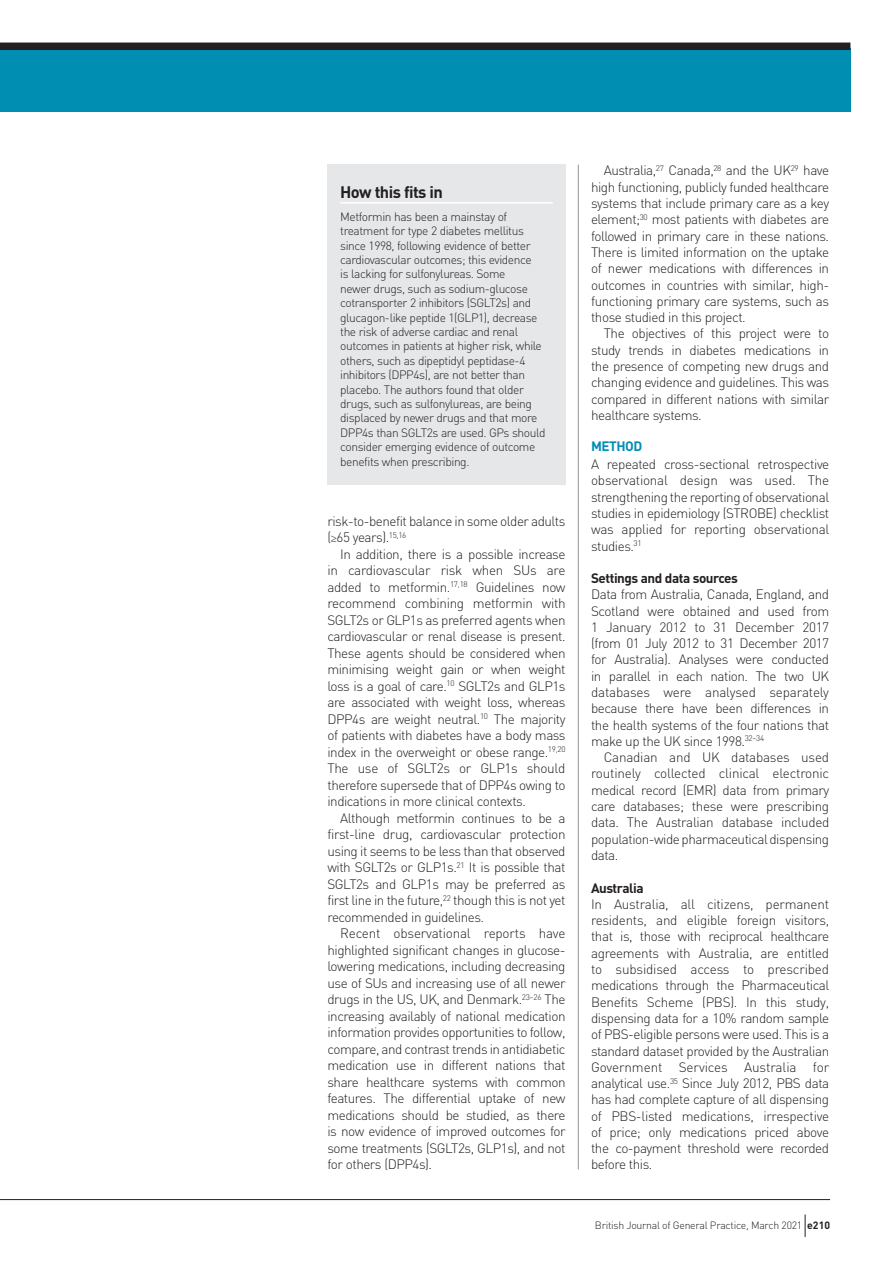
<style>
.page{position:relative;width:893px;height:1263px;background:#fff}
.page>*{position:absolute;margin:0;border:0;box-sizing:border-box;transform-origin:0 0}
.t1{font:700 16.5px "DIN";letter-spacing:-.035em;color:#231f20}
.t2{font:300 13.5px/16.4px "DIN";letter-spacing:-.035em;color:#231f20;text-align:justify}
.t3{font:700 13.5px "DIN";letter-spacing:-.035em;color:#231f20}
.t4{font:700 13.5px "DIN";letter-spacing:-.035em;color:#008fb3}
.t5{font:300 12px/14.4px "DIN";letter-spacing:-.035em;color:#231f20}
.t6{font:300 10.5px "DIN";letter-spacing:-.025em;color:#231f20}
.s1{font-family:"Helvetica";font-size:10.8px}
.s2{font-weight:700}
</style>
<div class="page">
<div style="left:0;top:48px;width:850px;height:63px;background:#008fb3"></div>
<div style="left:0;top:43px;width:850px;height:7px;background:#231f20"></div>
<hr style="left:578px;top:165px;width:1px;height:1004px;background:#939598">
<div style="left:327px;top:165px;width:239px;height:320px;background:#e6e7e9"></div>
<hr style="left:340px;top:202px;width:213px;height:2px;background:#fff">
<hr style="left:0;top:1199px;width:830px;height:1px;background:#231f20">
<svg style="left:805px;top:1214px;width:1px;height:23px"></svg>
<p class="t1" style="left:340px;top:181px;width:104px">How this fits in</p>
<p class="t5" style="left:340px;top:209px;width:207px">Metformin has been a mainstay of treatment for type 2 diabetes mellitus since 1998, following evidence of better cardiovascular outcomes; this evidence<br>is lacking for sulfonylureas. Some<br>newer drugs, such as sodium-glucose cotransporter 2 inhibitors (SGLT2s) and glucagon-like peptide 1(GLP1), decrease the risk of adverse cardiac and renal outcomes in patients at higher risk, while others, such as dipeptidyl peptidase-4 inhibitors (DPP4s), are not better than placebo. The authors found that older drugs, such as sulfonylureas, are being displaced by newer drugs and that more DPP4s than SGLT2s are used. GPs should consider emerging evidence of outcome benefits when prescribing.</p>
<p class="t2" style="left:327px;top:513px;width:240px">risk-to-benefit balance in some older adults (<span class="s1">≥</span>65 years).<sup>15,16</sup></p>
<p class="t2" style="left:327px;top:546px;width:240px;text-indent:13px">In addition, there is a possible increase in cardiovascular risk when SUs are added to metformin.<sup>17,18</sup> Guidelines now recommend combining metformin with SGLT2s or GLP1s as preferred agents when cardiovascular or renal disease is present.<br>These agents should be considered when minimising weight gain or when weight loss is a goal of care.<sup>10</sup> SGLT2s and GLP1s are associated with weight loss, whereas DPP4s are weight neutral.<sup>10</sup> The majority of patients with diabetes have a body mass index in the overweight or obese range.<sup>19,20<br></sup>The use of SGLT2s or GLP1s should therefore supersede that of DPP4s owing to indications in more clinical contexts.</p>
<p class="t2" style="left:327px;top:810px;width:240px;text-indent:13px">Although metformin continues to be a first-line drug, cardiovascular protection using it seems to be less than that observed with SGLT2s or GLP1s.<sup>21</sup> It is possible that SGLT2s and GLP1s may be preferred as first line in the future,<sup>22</sup> though this is not yet recommended in guidelines.</p>
<p class="t2" style="left:327px;top:925px;width:240px;text-indent:13px">Recent observational reports have highlighted significant changes in glucose&shy;lowering medications, including decreasing use of SUs and increasing use of all newer drugs in the US, UK, and Denmark.<sup>23–26</sup> The increasing availably of national medication information provides opportunities to follow, compare, and contrast trends in antidiabetic medication use in different nations that share healthcare systems with common features. The differential uptake of new medications should be studied, as there is now evidence of improved outcomes for some treatments (SGLT2s, GLP1s), and not for others (DPP4s).</p>
<p class="t2" style="left:591px;top:162px;width:240px;text-indent:13px">Australia,<sup>27</sup> Canada,<sup>28</sup> and the UK<sup>29</sup> have high functioning, publicly funded healthcare systems that include primary care as a key element;<sup>30</sup> most patients with diabetes are followed in primary care in these nations.<br>There is limited information on the uptake of newer medications with differences in outcomes in countries with similar, high&shy;functioning primary care systems, such as those studied in this project.</p>
<p class="t2" style="left:591px;top:325px;width:240px;text-indent:13px">The objectives of this project were to study trends in diabetes medications in the presence of competing new drugs and changing evidence and guidelines. This was compared in different nations with similar healthcare systems.</p>
<p class="t4" style="left:591px;top:438px;width:53px">METHOD</p>
<p class="t2" style="left:591px;top:456px;width:240px">A repeated cross-sectional retrospective observational design was used. The strengthening the reporting of observational studies in epidemiology (STROBE) checklist was applied for reporting observational studies.<sup>31</sup></p>
<p class="t3" style="left:591px;top:569px;width:148px">Settings and data sources</p>
<p class="t2" style="left:591px;top:586px;width:240px">Data from Australia, Canada, England, and Scotland were obtained and used from 1 January 2012 to 31 December 2017 (from 01 July 2012 to 31 December 2017 for Australia). Analyses were conducted in parallel in each nation. The two UK databases were analysed separately because there have been differences in the health systems of the four nations that make up the UK since 1998.<sup>32–34</sup></p>
<p class="t2" style="left:591px;top:749px;width:240px;text-indent:13px">Canadian and UK databases used routinely collected clinical electronic medical record (EMR) data from primary care databases; these were prescribing data. The Australian database included population-wide pharmaceutical dispensing data.</p>
<p class="t3" style="left:591px;top:879px;width:54px">Australia</p>
<p class="t2" style="left:591px;top:896px;width:240px">In Australia, all citizens, permanent residents, and eligible foreign visitors, that is, those with reciprocal healthcare agreements with Australia, are entitled to subsidised access to prescribed medications through the Pharmaceutical Benefits Scheme (PBS). In this study, dispensing data for a 10% random sample of PBS-eligible persons were used. This is a standard dataset provided by the Australian Government Services Australia for analytical use.<sup>35</sup> Since July 2012, PBS data has had complete capture of all dispensing of PBS-listed medications, irrespective of price; only medications priced above the co-payment threshold were recorded before this.</p>
<p class="t6" style="left:595px;top:1219px;width:237px">British Journal of General Practice, March 2021 <span class="s2">e210</span></p>
</div>
